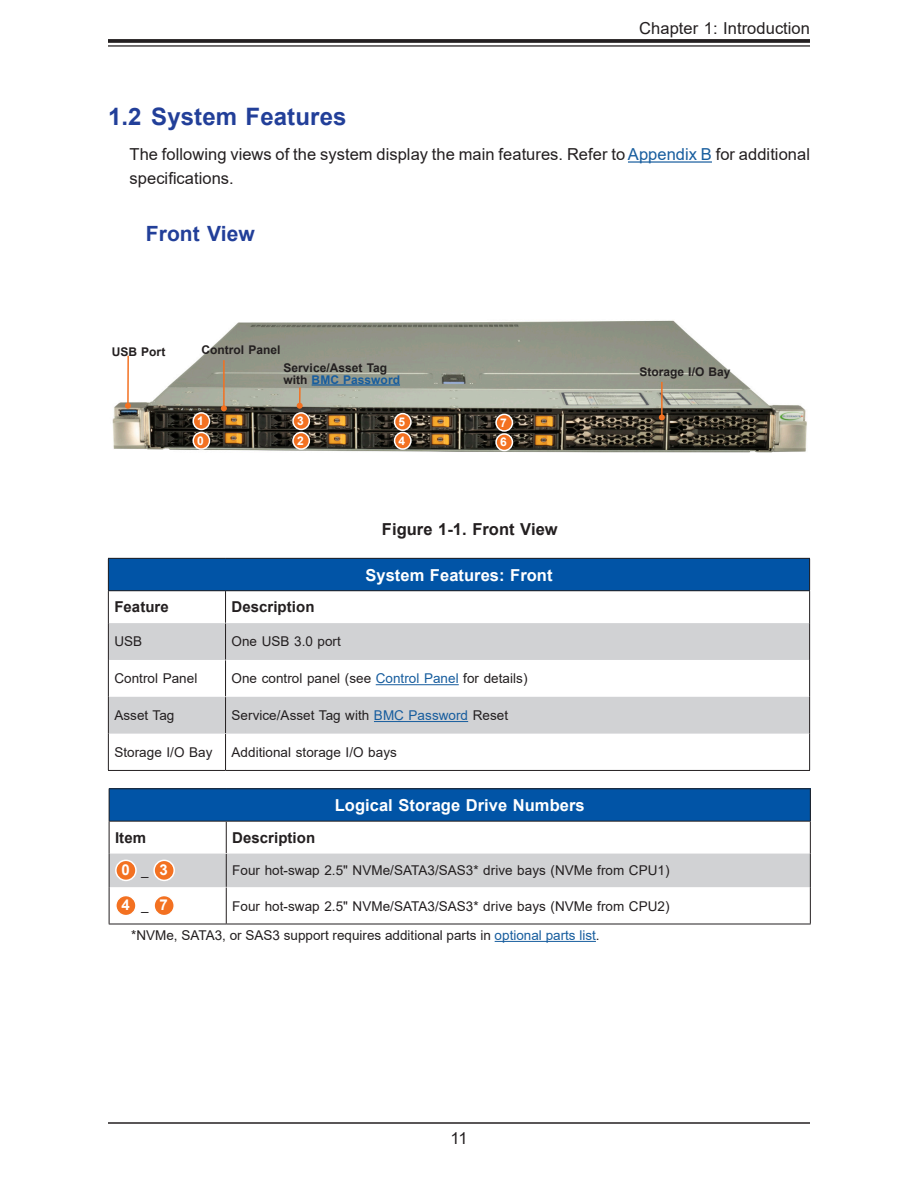
<style>
.page{position:relative;width:918px;height:1188px;background:#fff}
.page>*{position:absolute;margin:0;border:0;box-sizing:border-box;transform-origin:0 0}
.sm_Subhead_1{font:700 24px "Arial";letter-spacing:.005em;color:#223f99}
.sm_Subhead_2{font:700 21px "Arial";letter-spacing:.005em;color:#223f99}
.sm_body_text{font:16.5px/24px "Arial";letter-spacing:.005em;color:#231f20}
.sm_fig_table_title{font:700 16.5px "Arial";letter-spacing:.005em;color:#fff}
.sm_figure_number{font:700 16.5px "Arial";letter-spacing:.005em;color:#231f20}
.sm_table_column_head{font:700 15px "Arial";letter-spacing:.005em;color:#231f20}
.t1{font:700 15px "Arial";color:#fff}
.sm_table_text{font:13.5px "Arial";letter-spacing:.005em;color:#231f20}
.sm_anchor{font:13.5px "Arial";color:#231f20}
.sm_callout_text{font:700 12px/12px "Arial";letter-spacing:.005em;color:#231f20}
.t2{font:700 12px "Arial";color:#fff}
.s1{color:#175d9e}
</style>
<div class="page">
<hr style="left:108px;top:1122px;width:702px;height:2px;background:#231f20">
<svg style="left:108px;top:39px;width:702px;height:4px;background:#302c2d"></svg>
<hr style="left:108px;top:45px;width:702px;height:2px;background:#231f20">
<hr style="left:628px;top:161px;width:84px;height:2px;background:#175d9e">
<img style="left:112px;top:320px;width:695px;height:133px">
<hr style="left:127px;top:356px;width:2px;height:50px;background:#f37121">
<svg style="left:125px;top:403px;width:6px;height:6px"></svg>
<div style="left:108px;top:558px;width:702px;height:33px;background:#0154a6"></div>
<svg style="left:109px;top:623px;width:700px;height:111px;fill:#d1d2d4"></svg>
<hr style="left:108px;top:623px;width:1px;height:37px;background:#231f20">
<hr style="left:108px;top:660px;width:1px;height:37px;background:#231f20">
<hr style="left:108px;top:697px;width:1px;height:37px;background:#231f20">
<hr style="left:108px;top:734px;width:1px;height:36px;background:#231f20">
<hr style="left:108px;top:590px;width:118px;height:1px;background:#231f20">
<hr style="left:108px;top:591px;width:1px;height:32px;background:#231f20">
<hr style="left:226px;top:590px;width:584px;height:1px;background:#231f20">
<hr style="left:225px;top:591px;width:1px;height:32px;background:#231f20">
<hr style="left:809px;top:591px;width:1px;height:32px;background:#231f20">
<hr style="left:108px;top:558px;width:118px;height:1px;background:#231f20">
<hr style="left:108px;top:559px;width:1px;height:31px;background:#231f20">
<hr style="left:226px;top:558px;width:584px;height:1px;background:#231f20">
<hr style="left:809px;top:559px;width:1px;height:31px;background:#231f20">
<hr style="left:225px;top:624px;width:1px;height:36px;background:#231f20">
<hr style="left:809px;top:623px;width:1px;height:37px;background:#231f20">
<hr style="left:225px;top:660px;width:1px;height:36px;background:#231f20">
<hr style="left:809px;top:660px;width:1px;height:37px;background:#231f20">
<hr style="left:225px;top:697px;width:1px;height:36px;background:#231f20">
<hr style="left:809px;top:697px;width:1px;height:37px;background:#231f20">
<hr style="left:225px;top:734px;width:1px;height:36px;background:#231f20">
<hr style="left:809px;top:734px;width:1px;height:36px;background:#231f20">
<hr style="left:108px;top:770px;width:118px;height:1px;background:#231f20">
<hr style="left:226px;top:770px;width:584px;height:1px;background:#231f20">
<hr style="left:376px;top:684px;width:83px;height:1px;background:#175d9e">
<hr style="left:374px;top:721px;width:94px;height:1px;background:#175d9e">
<hr style="left:495px;top:941px;width:101px;height:1px;background:#175d9e">
<div style="left:109px;top:789px;width:701px;height:32px;background:#0154a6"></div>
<div style="left:110px;top:854px;width:700px;height:33px;background:#d1d2d4"></div>
<hr style="left:109px;top:854px;width:1px;height:33px;background:#231f20">
<hr style="left:109px;top:887px;width:1px;height:37px;background:#231f20">
<hr style="left:109px;top:821px;width:117px;height:1px;background:#231f20">
<hr style="left:109px;top:822px;width:1px;height:32px;background:#231f20">
<hr style="left:226px;top:821px;width:585px;height:1px;background:#231f20">
<hr style="left:226px;top:822px;width:1px;height:31px;background:#231f20">
<hr style="left:810px;top:822px;width:1px;height:32px;background:#231f20">
<hr style="left:109px;top:788px;width:117px;height:1px;background:#231f20">
<hr style="left:109px;top:789px;width:1px;height:32px;background:#231f20">
<hr style="left:226px;top:788px;width:585px;height:1px;background:#231f20">
<hr style="left:810px;top:789px;width:1px;height:32px;background:#231f20">
<hr style="left:226px;top:854px;width:1px;height:33px;background:#231f20">
<hr style="left:810px;top:854px;width:1px;height:33px;background:#231f20">
<hr style="left:226px;top:888px;width:1px;height:36px;background:#231f20">
<hr style="left:810px;top:887px;width:1px;height:37px;background:#231f20">
<hr style="left:109px;top:924px;width:117px;height:1px;background:#231f20">
<hr style="left:226px;top:924px;width:585px;height:1px;background:#231f20">
<div style="left:116px;top:860px;width:20px;height:20px;background:#f37121;border-radius:50%"></div>
<div style="left:115px;top:860px;width:22px;height:21px;border:2px solid #fff;border-radius:50%"></div>
<div style="left:154px;top:860px;width:20px;height:20px;background:#f37121;border-radius:50%"></div>
<div style="left:153px;top:860px;width:22px;height:21px;border:2px solid #fff;border-radius:50%"></div>
<div style="left:116px;top:896px;width:20px;height:20px;background:#f37121;border-radius:50%"></div>
<div style="left:115px;top:895px;width:22px;height:21px;border:2px solid #fff;border-radius:50%"></div>
<div style="left:154px;top:896px;width:20px;height:20px;background:#f37121;border-radius:50%"></div>
<div style="left:153px;top:895px;width:22px;height:21px;border:2px solid #fff;border-radius:50%"></div>
<hr style="left:223px;top:360px;width:2px;height:48px;background:#f37121">
<svg style="left:221px;top:405px;width:6px;height:6px"></svg>
<hr style="left:312px;top:384px;width:88px;height:2px;background:#175d9e">
<svg style="left:297px;top:387px;width:6px;height:22px"></svg>
<hr style="left:661px;top:382px;width:2px;height:35px;background:#f37121">
<svg style="left:659px;top:414px;width:6px;height:6px"></svg>
<div style="left:193px;top:432px;width:17px;height:17px;background:#f37121;border-radius:50%"></div>
<div style="left:192px;top:432px;width:18px;height:18px;border:2px solid #fff;border-radius:50%"></div>
<div style="left:193px;top:413px;width:17px;height:16px;background:#f37121;border-radius:50%"></div>
<div style="left:192px;top:412px;width:18px;height:18px;border:2px solid #fff;border-radius:50%"></div>
<div style="left:293px;top:432px;width:16px;height:17px;background:#f37121;border-radius:50%"></div>
<div style="left:292px;top:432px;width:18px;height:18px;border:2px solid #fff;border-radius:50%"></div>
<div style="left:293px;top:413px;width:16px;height:16px;background:#f37121;border-radius:50%"></div>
<div style="left:292px;top:412px;width:18px;height:18px;border:2px solid #fff;border-radius:50%"></div>
<div style="left:395px;top:432px;width:16px;height:17px;background:#f37121;border-radius:50%"></div>
<div style="left:394px;top:432px;width:18px;height:18px;border:2px solid #fff;border-radius:50%"></div>
<div style="left:395px;top:414px;width:16px;height:16px;background:#f37121;border-radius:50%"></div>
<div style="left:394px;top:413px;width:18px;height:18px;border:2px solid #fff;border-radius:50%"></div>
<div style="left:496px;top:434px;width:16px;height:17px;background:#f37121;border-radius:50%"></div>
<div style="left:495px;top:433px;width:18px;height:18px;border:2px solid #fff;border-radius:50%"></div>
<div style="left:496px;top:414px;width:16px;height:17px;background:#f37121;border-radius:50%"></div>
<div style="left:495px;top:414px;width:18px;height:18px;border:2px solid #fff;border-radius:50%"></div>
<p class="sm_body_text" style="left:639px;top:16px;width:172px">Chapter 1: Introduction</p>
<p class="sm_Subhead_1" style="left:108px;top:100px;width:240px">1.2 System Features</p>
<p class="sm_body_text" style="left:130px;top:142px;width:682px">The following views of the system display the main features. Refer to <span class="s1">Appendix B</span> for additional specifications.</p>
<p class="sm_Subhead_2" style="left:146px;top:219px;width:111px">Front View</p>
<p class="sm_callout_text" style="left:112px;top:346px;width:55px">USB Port</p>
<p class="sm_callout_text" style="left:201px;top:344px;width:81px">Control Panel</p>
<p class="t2" style="left:197px;top:413px;width:8px">1</p>
<p class="t2" style="left:197px;top:432px;width:8px">0</p>
<p class="sm_callout_text" style="left:284px;top:362px;width:118px">Service/Asset Tag with <span class="s1">BMC Password</span></p>
<p class="sm_callout_text" style="left:639px;top:366px;width:93px">Storage I/O Bay</p>
<p class="t2" style="left:297px;top:413px;width:8px">3</p>
<p class="t2" style="left:297px;top:432px;width:8px">2</p>
<p class="t2" style="left:399px;top:413px;width:8px">5</p>
<p class="t2" style="left:399px;top:432px;width:8px">4</p>
<p class="t2" style="left:500px;top:414px;width:8px">7</p>
<p class="t2" style="left:500px;top:434px;width:8px">6</p>
<p class="sm_figure_number" style="left:382px;top:517px;width:177px">Figure 1-1. Front View</p>
<p class="sm_fig_table_title" style="left:365px;top:563px;width:189px">System Features: Front</p>
<p class="sm_table_column_head" style="left:114px;top:597px;width:56px">Feature</p>
<p class="sm_table_column_head" style="left:232px;top:597px;width:84px">Description</p>
<p class="sm_table_text" style="left:114px;top:632px;width:29px">USB</p>
<p class="sm_table_text" style="left:232px;top:632px;width:111px">One USB 3.0 port</p>
<p class="sm_table_text" style="left:114px;top:669px;width:85px">Control Panel</p>
<p class="sm_table_text" style="left:232px;top:669px;width:297px">One control panel (see <span class="s1">Control Panel</span> for details)</p>
<p class="sm_table_text" style="left:114px;top:706px;width:62px">Asset Tag</p>
<p class="sm_table_text" style="left:232px;top:706px;width:278px">Service/Asset Tag with <span class="s1">BMC Password</span> Reset</p>
<p class="sm_table_text" style="left:114px;top:743px;width:100px">Storage I/O Bay</p>
<p class="sm_table_text" style="left:232px;top:743px;width:167px">Additional storage I/O bays</p>
<p class="sm_fig_table_title" style="left:335px;top:794px;width:251px">Logical Storage Drive Numbers</p>
<p class="sm_table_column_head" style="left:115px;top:827px;width:32px">Item</p>
<p class="sm_table_column_head" style="left:232px;top:827px;width:84px">Description</p>
<p class="t1" style="left:121px;top:859px;width:10px">0</p>
<p class="sm_table_text" style="left:141px;top:867px;width:9px">–</p>
<p class="t1" style="left:160px;top:859px;width:10px">3</p>
<p class="sm_table_text" style="left:232px;top:861px;width:439px">Four hot-swap 2.5" NVMe/SATA3/SAS3* drive bays (NVMe from CPU1)</p>
<p class="t1" style="left:121px;top:894px;width:10px">4</p>
<p class="t1" style="left:160px;top:894px;width:10px">7</p>
<p class="sm_table_text" style="left:232px;top:896px;width:439px">Four hot-swap 2.5" NVMe/SATA3/SAS3* drive bays (NVMe from CPU2)</p>
<p class="sm_anchor" style="left:131px;top:926px;width:470px">*NVMe, SATA3, or SAS3 support requires additional parts in <span class="s1">optional parts list</span>.</p>
<p class="sm_table_text" style="left:141px;top:902px;width:9px">–</p>
<p class="sm_body_text" style="left:450px;top:1126px;width:19px">11</p>
</div>
